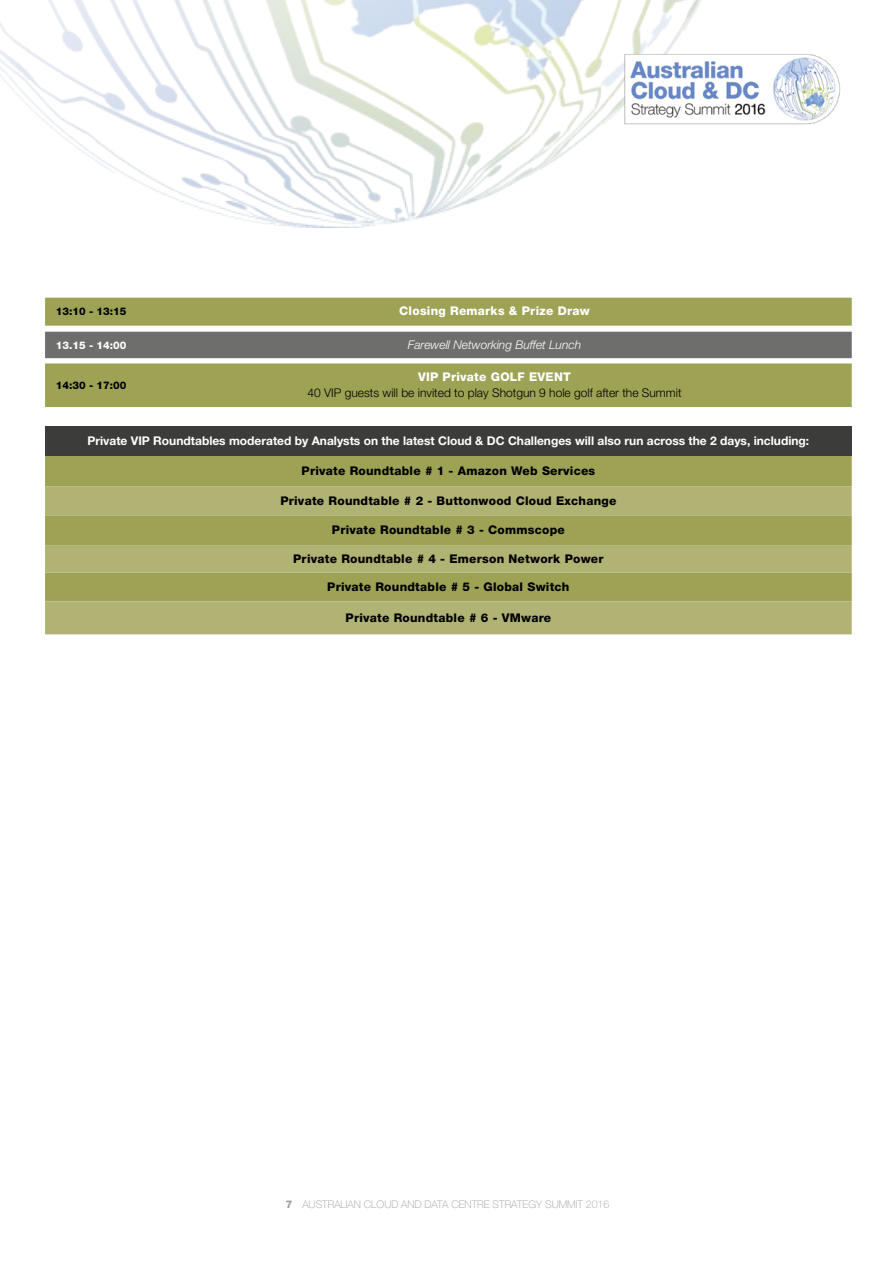
<style>
.page{position:relative;width:893px;height:1263px;background:#fff}
.page>*{position:absolute;margin:0;border:0;box-sizing:border-box;transform-origin:0 0}
.t1{font:800 12px "Helvetica Neue LT Std";letter-spacing:.02em;color:#000}
.t2{font:700 12px "Helvetica Neue LT Std";color:#fff}
.t3{font:300 12px "Helvetica Neue LT Std";color:#000}
.t4{font:800 12px "Helvetica Neue LT Std";letter-spacing:.02em;color:#fff}
.t5{font:italic 300 12px "Helvetica Neue LT Std";color:#fff}
.t6{font:100 10.5px "Helvetica Neue LT Std";color:#9b9b9b}
.t7{font:800 10.5px "Helvetica Neue LT Std";color:#000}
.t8{font:800 10.5px "Helvetica Neue LT Std";color:#fff}
.s1{font-weight:800}
</style>
<div class="page">
<img style="left:0;top:0;width:702px;height:227px">
<img style="left:618px;top:47px;width:223px;height:85px">
<svg style="left:45px;top:298px;width:807px;height:189px;fill:#9ea254"></svg>
<div style="left:45px;top:332px;width:807px;height:26px;background:#6e6e6d"></div>
<div style="left:45px;top:426px;width:807px;height:30px;background:#3c3c3b"></div>
<svg style="left:45px;top:487px;width:807px;height:147px;background:#a9ac67"></svg>
<p class="t7" style="left:56px;top:305px;width:72px">13:10 - 13:15</p>
<p class="t4" style="left:399px;top:303px;width:192px">Closing Remarks &amp; Prize Draw</p>
<p class="t8" style="left:56px;top:339px;width:72px">13.15 - 14:00</p>
<p class="t5" style="left:408px;top:337px;width:175px">Farewell Networking Buffet Lunch</p>
<p class="t7" style="left:56px;top:379px;width:72px">14:30 - 17:00</p>
<p class="t4" style="left:418px;top:369px;width:154px">VIP Private GOLF EVENT</p>
<p class="t3" style="left:307px;top:385px;width:376px">40 VIP guests will be invited to play Shotgun 9 hole golf after the Summit</p>
<p class="t2" style="left:88px;top:433px;width:723px">Private VIP Roundtables moderated by Analysts on the latest Cloud &amp; DC Challenges will also run across the 2 days, including:</p>
<p class="t1" style="left:302px;top:464px;width:295px">Private Roundtable # 1 - Amazon Web Services</p>
<p class="t1" style="left:280px;top:494px;width:338px">Private Roundtable # 2 - Buttonwood Cloud Exchange</p>
<p class="t1" style="left:332px;top:523px;width:234px">Private Roundtable # 3 - Commscope</p>
<p class="t1" style="left:293px;top:552px;width:312px">Private Roundtable # 4 - Emerson Network Power</p>
<p class="t1" style="left:327px;top:580px;width:244px">Private Roundtable # 5 - Global Switch</p>
<p class="t1" style="left:346px;top:611px;width:207px">Private Roundtable # 6 - VMware</p>
<p class="t6" style="left:286px;top:1199px;width:325px"><span class="s1">7</span> AUSTRALIAN CLOUD AND DATA CENTRE STRATEGY SUMMIT 2016</p>
</div>
